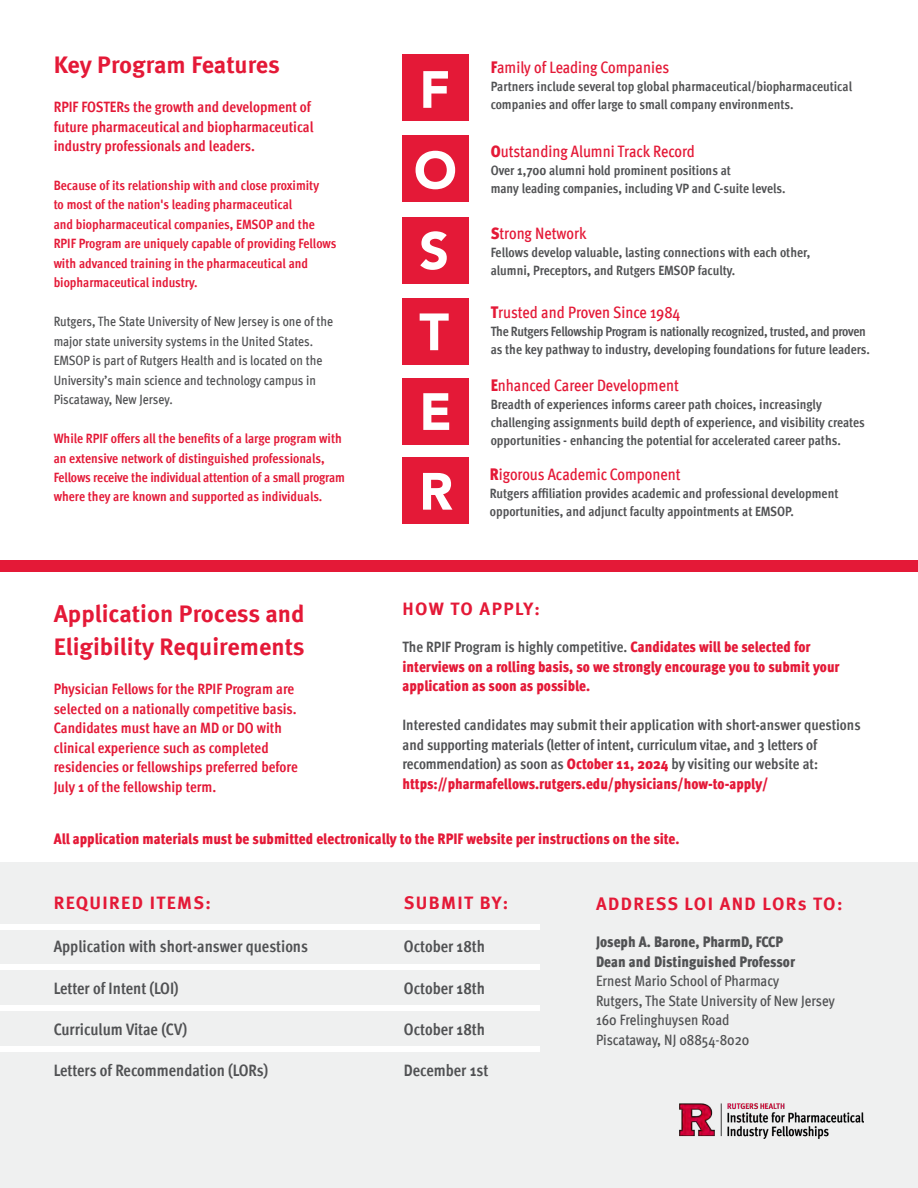
<style>
.page{position:relative;width:918px;height:1188px;background:#fff}
.page>*{position:absolute;margin:0;border:0;box-sizing:border-box;transform-origin:0 0}
.t1{font:900 51.9px/80.4px "Avenir";color:#fff}
.t2{font:700 24px/33px "Meta Pro";color:#e41937}
.t3{font:700 18px "Meta Pro";letter-spacing:.075em;color:#e41937}
.t4{font:700 condensed 16.5px "Meta Pro";color:#515254}
.t5{font:500 condensed 16.5px "Meta Pro";color:#e41937}
.t6{font:700 condensed 15px/19.5px "Meta Pro";color:#e41937}
.t7{font:700 condensed 15px/19.5px "Meta Pro";letter-spacing:-.005em;color:#515254}
.t8{font:900 condensed 15px/19.5px "Meta Pro";color:#e41937}
.t9{font:500 condensed 15px/19.5px "Meta Pro";color:#515254}
.t10{font:900 condensed 15px/19.5px "Meta Pro";color:#515254}
.t11{font:700 condensed 13.5px/18px "Meta Pro";color:#515254}
.t12{font:700 condensed 13.5px/19.5px "Meta Pro";color:#e41937}
.t13{font:500 condensed 13.5px/19.5px "Meta Pro";color:#515254}
.s1{font-weight:900}
.s2{font-weight:700;color:#515254}
.s3{font-weight:900;color:#e41937}
</style>
<div class="page">
<div style="left:0;top:863px;width:918px;height:325px;background:#eff0f0"></div>
<div style="left:402px;top:55px;width:67px;height:66px;background:#e41937"></div>
<div style="left:402px;top:135px;width:67px;height:67px;background:#e41937"></div>
<div style="left:402px;top:217px;width:67px;height:66px;background:#e41937"></div>
<div style="left:402px;top:298px;width:67px;height:67px;background:#e41937"></div>
<div style="left:402px;top:378px;width:67px;height:66px;background:#e41937"></div>
<div style="left:402px;top:458px;width:67px;height:66px;background:#e41937"></div>
<div style="left:0;top:924px;width:540px;height:6px;background:#fff"></div>
<div style="left:0;top:964px;width:540px;height:6px;background:#fff"></div>
<div style="left:0;top:1005px;width:540px;height:6px;background:#fff"></div>
<div style="left:0;top:1046px;width:540px;height:6px;background:#fff"></div>
<div style="left:0;top:560px;width:918px;height:12px;background:#e41937"></div>
<img style="left:680px;top:1104px;width:183px;height:34px">
<h2 class="t2" style="left:54px;top:47px;width:228px">Key Program Features</h2>
<p class="t6" style="left:54px;top:96px;width:261px">RPIF FOSTERs the growth and development of future pharmaceutical and biopharmaceutical industry professionals and leaders.</p>
<p class="t12" style="left:54px;top:174px;width:284px">Because of its relationship with and close proximity<br>to most of the nation's leading pharmaceutical<br>and biopharmaceutical companies, EMSOP and the RPIF Program are uniquely capable of providing Fellows with advanced training in the pharmaceutical and biopharmaceutical industry.</p>
<p class="t13" style="left:54px;top:311px;width:281px">Rutgers, The State University of New Jersey is one of the major state university systems in the United States.<br>EMSOP is part of Rutgers Health and is located on the University’s main science and technology campus in Piscataway, New Jersey.</p>
<p class="t12" style="left:54px;top:428px;width:293px">While RPIF offers all the benefits of a large program with an extensive network of distinguished professionals, Fellows receive the individual attention of a small program where they are known and supported as individuals.</p>
<h2 class="t2" style="left:54px;top:596px;width:253px">Application Process and<br>Eligibility Requirements</h2>
<p class="t6" style="left:54px;top:678px;width:246px">Physician Fellows for the RPIF Program are selected on a nationally competitive basis.<br>Candidates must have an MD or DO with clinical experience such as completed residencies or fellowships preferred before July 1 of the fellowship term.</p>
<h1 class="t1" style="left:414px;top:48px;width:45px">F<br>O<br>S<br>T<br>E<br>R</h1>
<p class="t5" style="left:491px;top:55px;width:180px"><span class="s1">F</span>amily of Leading Companies</p>
<p class="t11" style="left:491px;top:77px;width:363px">Partners include several top global pharmaceutical/biopharmaceutical companies and offer large to small company environments.</p>
<p class="t5" style="left:491px;top:139px;width:206px"><span class="s1">O</span>utstanding Alumni Track Record</p>
<p class="t11" style="left:491px;top:161px;width:296px">Over 1,700 alumni hold prominent positions at<br>many leading companies, including VP and C-suite levels.</p>
<p class="t5" style="left:491px;top:221px;width:97px"><span class="s1">S</span>trong Network</p>
<p class="t11" style="left:491px;top:242px;width:321px">Fellows develop valuable, lasting connections with each other, alumni, Preceptors, and Rutgers EMSOP faculty.</p>
<p class="t5" style="left:491px;top:300px;width:191px"><span class="s1">T</span>rusted and Proven Since 1984</p>
<p class="t11" style="left:491px;top:322px;width:381px">The Rutgers Fellowship Program is nationally recognized, trusted, and proven as the key pathway to industry, developing foundations for future leaders.</p>
<p class="t5" style="left:491px;top:373px;width:190px"><span class="s1">E</span>nhanced Career Development</p>
<p class="t11" style="left:491px;top:394px;width:376px">Breadth of experiences informs career path choices, increasingly challenging assignments build depth of experience, and visibility creates opportunities - enhancing the potential for accelerated career paths.</p>
<p class="t5" style="left:490px;top:462px;width:192px"><span class="s1">R</span>igorous Academic Component</p>
<p class="t11" style="left:490px;top:483px;width:350px">Rutgers affiliation provides academic and professional development opportunities, and adjunct faculty appointments at EMSOP.</p>
<h3 class="t3" style="left:402px;top:595px;width:139px">HOW TO APPLY:</h3>
<p class="t8" style="left:403px;top:637px;width:439px"><span class="s2">The RPIF Program is highly competitive.</span> Candidates will be selected for interviews on a rolling basis, so we strongly encourage you to submit your application as soon as possible.</p>
<p class="t7" style="left:403px;top:715px;width:460px">Interested candidates may submit their application with short-answer questions and supporting materials (letter of intent, curriculum vitae, and 3 letters of recommendation) as soon as <span class="s3">October 11, 2024</span> by visiting our website at: <span class="s3">https://pharmafellows.rutgers.edu/physicians/how-to-apply/</span></p>
<p class="t8" style="left:54px;top:828px;width:627px">All application materials must be submitted electronically to the RPIF website per instructions on the site.</p>
<h3 class="t3" style="left:54px;top:889px;width:159px">REQUIRED ITEMS:</h3>
<p class="t4" style="left:54px;top:933px;width:256px">Application with short-answer questions</p>
<p class="t4" style="left:54px;top:976px;width:127px">Letter of Intent (LOI)</p>
<p class="t4" style="left:54px;top:1016px;width:135px">Curriculum Vitae (CV)</p>
<p class="t4" style="left:54px;top:1057px;width:216px">Letters of Recommendation (LORs)</p>
<h3 class="t3" style="left:404px;top:889px;width:106px">SUBMIT BY:</h3>
<p class="t4" style="left:404px;top:933px;width:83px">October 18th</p>
<p class="t4" style="left:404px;top:976px;width:83px">October 18th</p>
<p class="t4" style="left:404px;top:1016px;width:83px">October 18th</p>
<p class="t4" style="left:404px;top:1057px;width:86px">December 1st</p>
<h3 class="t3" style="left:596px;top:890px;width:248px">ADDRESS LOI AND LORs TO:</h3>
<p class="t10" style="left:596px;top:932px;width:200px">Joseph A. Barone, PharmD, FCCP<br>Dean and Distinguished Professor</p>
<p class="t9" style="left:596px;top:970px;width:240px">Ernest Mario School of Pharmacy<br>Rutgers, The State University of New Jersey<br>160 Frelinghuysen Road<br>Piscataway, NJ 08854-8020</p>
</div>
